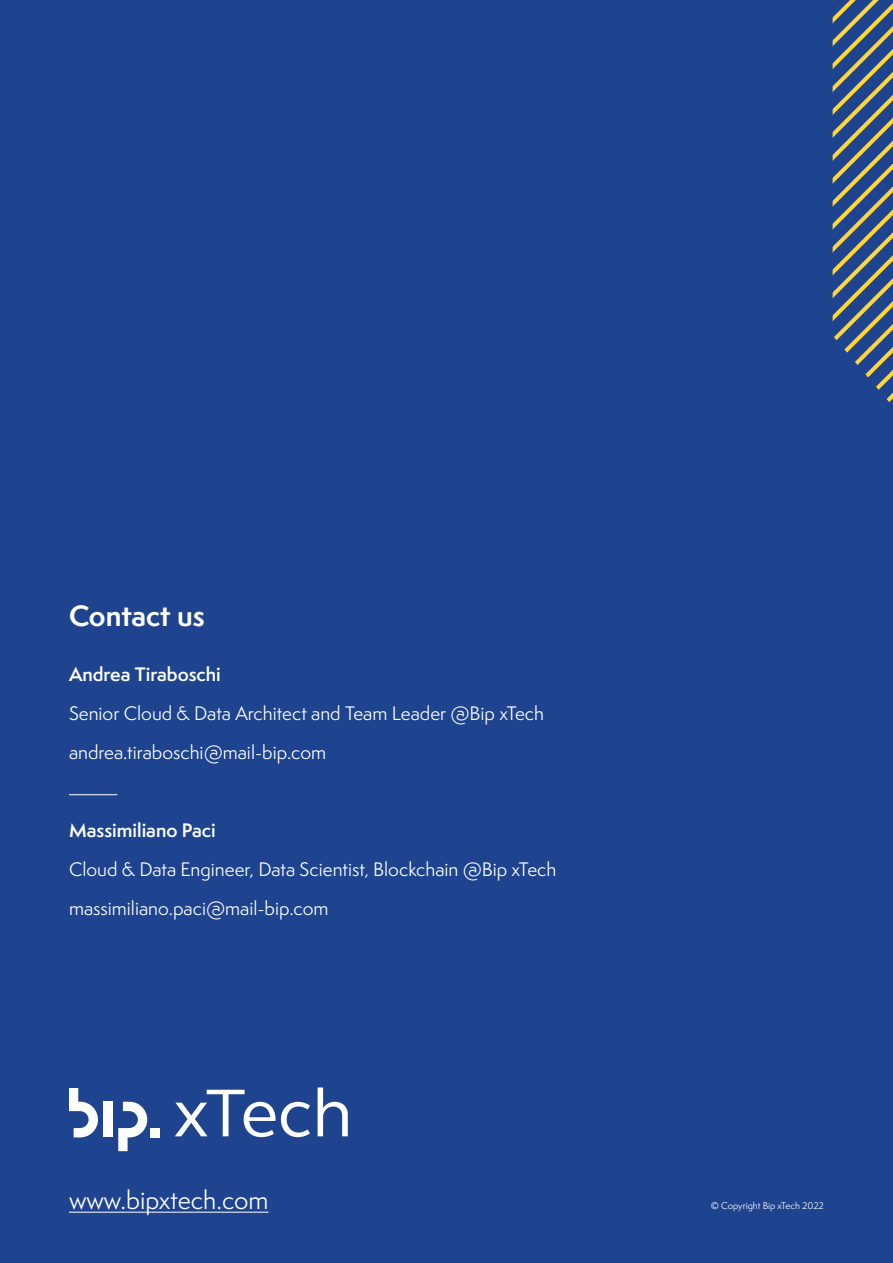
<style>
.page{position:relative;width:893px;height:1263px;background:#1e4490}
.page>*{position:absolute;margin:0;border:0;box-sizing:border-box;transform-origin:0 0}
.t1{font:700 27px "Semplicita Pro";color:#fff}
.t2{font:24px "Semplicita Pro";color:#fff}
.t3{font:18px/39px "Semplicita Pro";color:#fff}
.t4{font:600 18px "Semplicita Pro";color:#fff}
.t5{font:9px "Semplicita Pro";color:#fff}
</style>
<div class="page">
<svg style="left:833px;top:0;width:60px;height:402px"></svg>
<svg style="left:69px;top:1088px;width:29px;height:50px"></svg>
<svg style="left:118px;top:1101px;width:33px;height:50px"></svg>
<div style="left:103px;top:1102px;width:9px;height:35px;background:#fff"></div>
<div style="left:150px;top:1128px;width:10px;height:9px;background:#fff"></div>
<svg style="left:318px;top:1087px;width:30px;height:49px"></svg>
<svg style="left:175px;top:1090px;width:135px;height:48px"></svg>
<hr style="left:69px;top:1212px;width:200px;height:1px;background:#fff">
<hr style="left:69px;top:794px;width:48px;height:1px;background:#fff">
<h1 class="t1" style="left:69px;top:595px;width:137px">Contact us</h1>
<p class="t4" style="left:69px;top:661px;width:153px">Andrea Tiraboschi</p>
<p class="t3" style="left:69px;top:694px;width:477px">Senior Cloud &amp; Data Architect and Team Leader @Bip xTech</p>
<p class="t3" style="left:69px;top:733px;width:259px">andrea.tiraboschi@mail-bip.com</p>
<p class="t4" style="left:69px;top:817px;width:148px">Massimiliano Paci</p>
<p class="t3" style="left:69px;top:850px;width:489px">Cloud &amp; Data Engineer, Data Scientist, Blockchain @Bip xTech massimiliano.paci@mail-bip.com</p>
<h2 class="t2" style="left:69px;top:1183px;width:201px">www.bipxtech.com</h2>
<p class="t5" style="left:711px;top:1199px;width:115px">© Copyright Bip xTech 2022</p>
</div>
